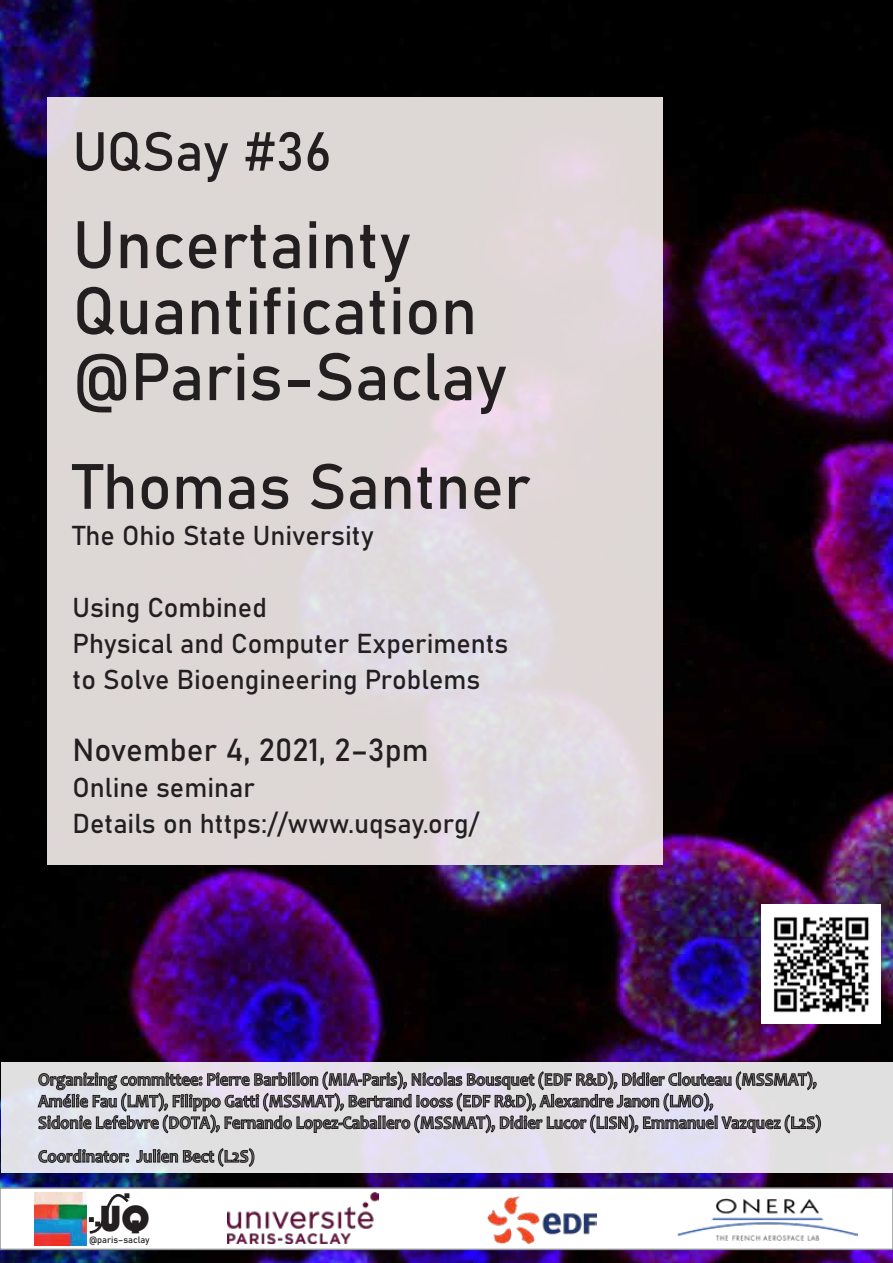
<style>
.page{position:relative;width:893px;height:1263px;background:#fff}
.page>*{position:absolute;margin:0;border:0;box-sizing:border-box;transform-origin:0 0}
.t1{font:66px/66px "Bahnschrift";color:#231f20}
.t2{font:63px "Bahnschrift";color:#231f20}
.t3{font:54px "Bahnschrift";color:#231f20}
.t4{font:37.5px "Bauhaus 93";color:#231f20}
.t5{font:31.5px "Bahnschrift";color:#231f20}
.t6{font:27px/36px "Bahnschrift";color:#231f20}
.t7{font:700 18px/21.6px "Candara";color:#6d6e70;scale:.93 1}
.t8{font:9.3px "Bahnschrift";color:#231f20}
</style>
<div class="page">
<img style="left:0;top:0;width:893px;height:1263px">
<div style="left:47px;top:97px;width:616px;height:767px;background:linear-gradient(to right,#ddd7d5,#e1d9dc)"></div>
<svg style="left:1px;top:1062px;width:892px;height:111px;background:#e2e0e7"></svg>
<div style="left:0;top:1188px;width:893px;height:61px;background:#fff"></div>
<div style="left:0;top:1187px;width:893px;height:63px;border:2px solid #929497"></div>
<img style="left:35px;top:1193px;width:52px;height:52px">
<svg style="left:88px;top:1193px;width:42px;height:41px"></svg>
<img style="left:678px;top:1198px;width:180px;height:42px">
<img style="left:228px;top:1192px;width:151px;height:51px">
<img style="left:488px;top:1197px;width:108px;height:46px">
<svg style="left:38px;top:1071px;width:783px;height:62px;background:#b4b1b7"></svg>
<svg style="left:38px;top:1149px;width:91px;height:14px"></svg>
<svg style="left:136px;top:1148px;width:118px;height:19px;background:#acabae"></svg>
<img style="left:762px;top:904px;width:119px;height:119px">
<h3 class="t3" style="left:73px;top:111px;width:261px">UQSay #36</h3>
<h1 class="t1" style="left:73px;top:207px;width:436px">Uncertainty<br>Quantification @Paris-Saclay</h1>
<h2 class="t2" style="left:73px;top:439px;width:460px">Thomas Santner</h2>
<h3 class="t6" style="left:73px;top:515px;width:303px">The Ohio State University</h3>
<h3 class="t6" style="left:73px;top:587px;width:437px">Using Combined<br>Physical and Computer Experiments to Solve Bioengineering Problems</h3>
<h3 class="t5" style="left:73px;top:726px;width:357px">November 4, 2021, 2–3pm</h3>
<h3 class="t6" style="left:73px;top:767px;width:408px">Online seminar<br>Details on https://www.uqsay.org/</h3>
<p class="t7" style="left:38px;top:1068px;width:843px">Organizing committee: Pierre Barbillon (MIA-Paris), Nicolas Bousquet (EDF R&amp;D), Didier Clouteau (MSSMAT),<br>Amélie Fau (LMT), Filippo Gatti (MSSMAT), Bertrand Iooss (EDF R&amp;D), Alexandre Janon (LMO),<br>Sidonie Lefebvre (DOTA), Fernando Lopez-Caballero (MSSMAT), Didier Lucor (LISN), Emmanuel Vazquez (L2S)</p>
<p class="t7" style="left:38px;top:1145px;width:234px">Coordinator: Julien Bect (L2S)</p>
<h3 class="t4" style="left:100px;top:1197px;width:52px">UQ</h3>
<p class="t8" style="left:89px;top:1232px;width:62px">@paris–saclay</p>
</div>
